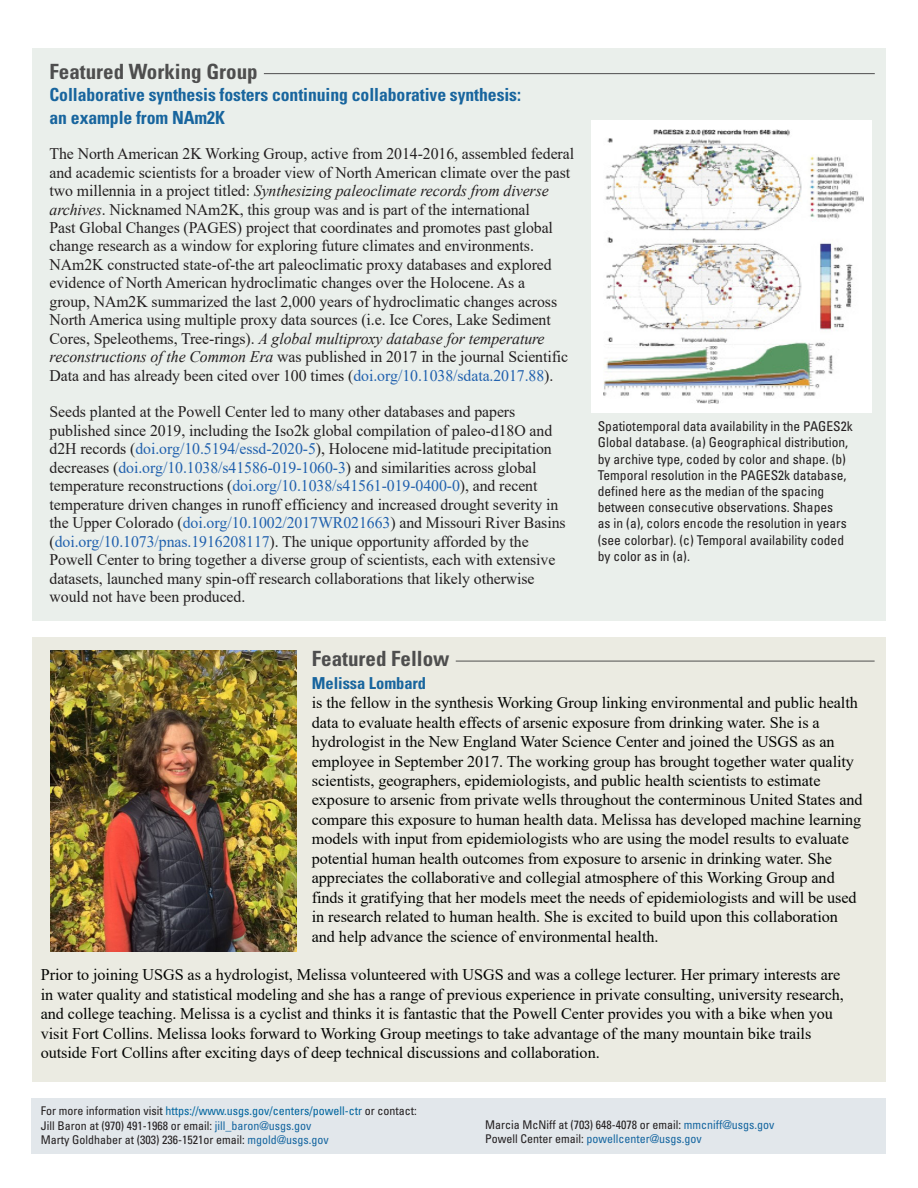
<style>
.page{position:relative;width:918px;height:1188px;background:#fff}
.page>*{position:absolute;margin:0;border:0;box-sizing:border-box;transform-origin:0 0}
.t1{font:700 condensed 21px "Univers";color:#4e4e4e}
.t2{font:700 condensed 18.15px/22.5px "Univers";letter-spacing:-.005em;color:#18659e}
.t3{font:700 condensed 16.5px "Univers";letter-spacing:-.005em;color:#18659e}
.t4{font:16.2px/18.5px "Times New Roman";letter-spacing:-.005em;color:#231f20}
.t5{font:16.2px/19.5px "Times New Roman";letter-spacing:-.005em;color:#040503}
.Heading_1{font:condensed 13.5px/16.2px "Univers";color:#231f20}
.t6{font:condensed 12px/14.4px "Univers";color:#231f20}
.t7{font:condensed 12px "Univers";color:#00659f}
.t8{font:condensed 12px "Univers";color:#1566a0}
.s1{font-style:italic}
.s2{color:#2161ae}
.s3{color:#231f20}
.s4{color:#1566a0}
</style>
<div class="page">
<div style="left:31px;top:1098px;width:855px;height:55px;background:#e2e7eb"></div>
<div style="left:32px;top:637px;width:854px;height:444px;background:#ebebe2"></div>
<div style="left:32px;top:49px;width:854px;height:572px;background:#eaefeb"></div>
<img style="left:51px;top:651px;width:246px;height:300px">
<hr style="left:456px;top:661px;width:419px;height:1px;background:#4e4e4e">
<hr style="left:264px;top:73px;width:611px;height:1px;background:#4e4e4e">
<div style="left:591px;top:121px;width:280px;height:292px;background:#fff"></div>
<img style="left:603px;top:130px;width:261px;height:273px">
<p class="t1" style="left:50px;top:58px;width:210px">Featured Working Group</p>
<p class="t2" style="left:50px;top:84px;width:473px">Collaborative synthesis fosters continuing collaborative synthesis: an example from NAm2K</p>
<p class="t4" style="left:50px;top:144px;width:526px">The North American 2K Working Group, active from 2014-2016, assembled federal and academic scientists for a broader view of North American climate over the past two millennia in a project titled: <span class="s1">Synthesizing paleoclimate records from diverse archives</span>. Nicknamed NAm2K, this group was and is part of the international<br>Past Global Changes (PAGES) project that coordinates and promotes past global change research as a window for exploring future climates and environments.<br>NAm2K constructed state-of-the art paleoclimatic proxy databases and explored evidence of North American hydroclimatic changes over the Holocene. As a<br>group, NAm2K summarized the last 2,000 years of hydroclimatic changes across North America using multiple proxy data sources (i.e. Ice Cores, Lake Sediment Cores, Speleothems, Tree-rings). <span class="s1">A global multiproxy database for temperature reconstructions of the Common Era</span> was published in 2017 in the journal Scientific Data and has already been cited over 100 times (<span class="s2">doi.org/10.1038/sdata.2017.88</span>).</p>
<p class="t4" style="left:50px;top:402px;width:518px">Seeds planted at the Powell Center led to many other databases and papers published since 2019, including the Iso2k global compilation of paleo-d18O and d2H records (<span class="s2">doi.org/10.5194/essd-2020-5</span>), Holocene mid-latitude precipitation decreases (<span class="s2">doi.org/10.1038/s41586-019-1060-3</span>) and similarities across global temperature reconstructions (<span class="s2">doi.org/10.1038/s41561-019-0400-0</span>), and recent temperature driven changes in runoff efficiency and increased drought severity in the Upper Colorado (<span class="s2">doi.org/10.1002/2017WR021663</span>) and Missouri River Basins (<span class="s2">doi.org/10.1073/pnas.1916208117</span>). The unique opportunity afforded by the Powell Center to bring together a diverse group of scientists, each with extensive datasets, launched many spin-off research collaborations that likely otherwise would not have been produced.</p>
<p class="Heading_1" style="left:598px;top:418px;width:256px">Spatiotemporal data availability in the PAGES2k Global database. (a) Geographical distribution, by archive type, coded by color and shape. (b)<br>Temporal resolution in the PAGES2k database, defined here as the median of the spacing between consecutive observations. Shapes<br>as in (a), colors encode the resolution in years (see colorbar). (c) Temporal availability coded by color as in (a).</p>
<p class="t1" style="left:312px;top:646px;width:139px">Featured Fellow</p>
<p class="t3" style="left:312px;top:673px;width:116px">Melissa Lombard</p>
<p class="t5" style="left:312px;top:693px;width:552px">is the fellow in the synthesis Working Group linking environmental and public health data to evaluate health effects of arsenic exposure from drinking water. She is a hydrologist in the New England Water Science Center and joined the USGS as an employee in September 2017. The working group has brought together water quality scientists, geographers, epidemiologists, and public health scientists to estimate exposure to arsenic from private wells throughout the conterminous United States and compare this exposure to human health data. Melissa has developed machine learning models with input from epidemiologists who are using the model results to evaluate potential human health outcomes from exposure to arsenic in drinking water. She appreciates the collaborative and collegial atmosphere of this Working Group and finds it gratifying that her models meet the needs of epidemiologists and will be used in research related to human health. She is excited to build upon this collaboration and help advance the science of environmental health.</p>
<p class="t5" style="left:41px;top:965px;width:805px">Prior to joining USGS as a hydrologist, Melissa volunteered with USGS and was a college lecturer. Her primary interests are in water quality and statistical modeling and she has a range of previous experience in private consulting, university research, and college teaching. Melissa is a cyclist and thinks it is fantastic that the Powell Center provides you with a bike when you visit Fort Collins. Melissa looks forward to Working Group meetings to take advantage of the many mountain bike trails outside Fort Collins after exciting days of deep technical discussions and collaboration.</p>
<p class="t7" style="left:41px;top:1103px;width:378px"><span class="s3">For more information visit</span> https://www.usgs.gov/centers/powell-ctr <span class="s3">or contact:</span></p>
<p class="t6" style="left:41px;top:1118px;width:290px">Jill Baron at (970) 491-1968 or email: <span class="s4">jill_baron@usgs.gov<br></span>Marty Goldhaber at (303) 236-1521or email: <span class="s4">mgold@usgs.gov</span></p>
<p class="t6" style="left:485px;top:1117px;width:291px">Marcia McNiff at (703) 648-4078 or email: <span class="s4">mmcniff@usgs.gov</span></p>
<p class="t8" style="left:485px;top:1132px;width:218px"><span class="s3">Powell Center email:</span> powellcenter@usgs.gov</p>
</div>
